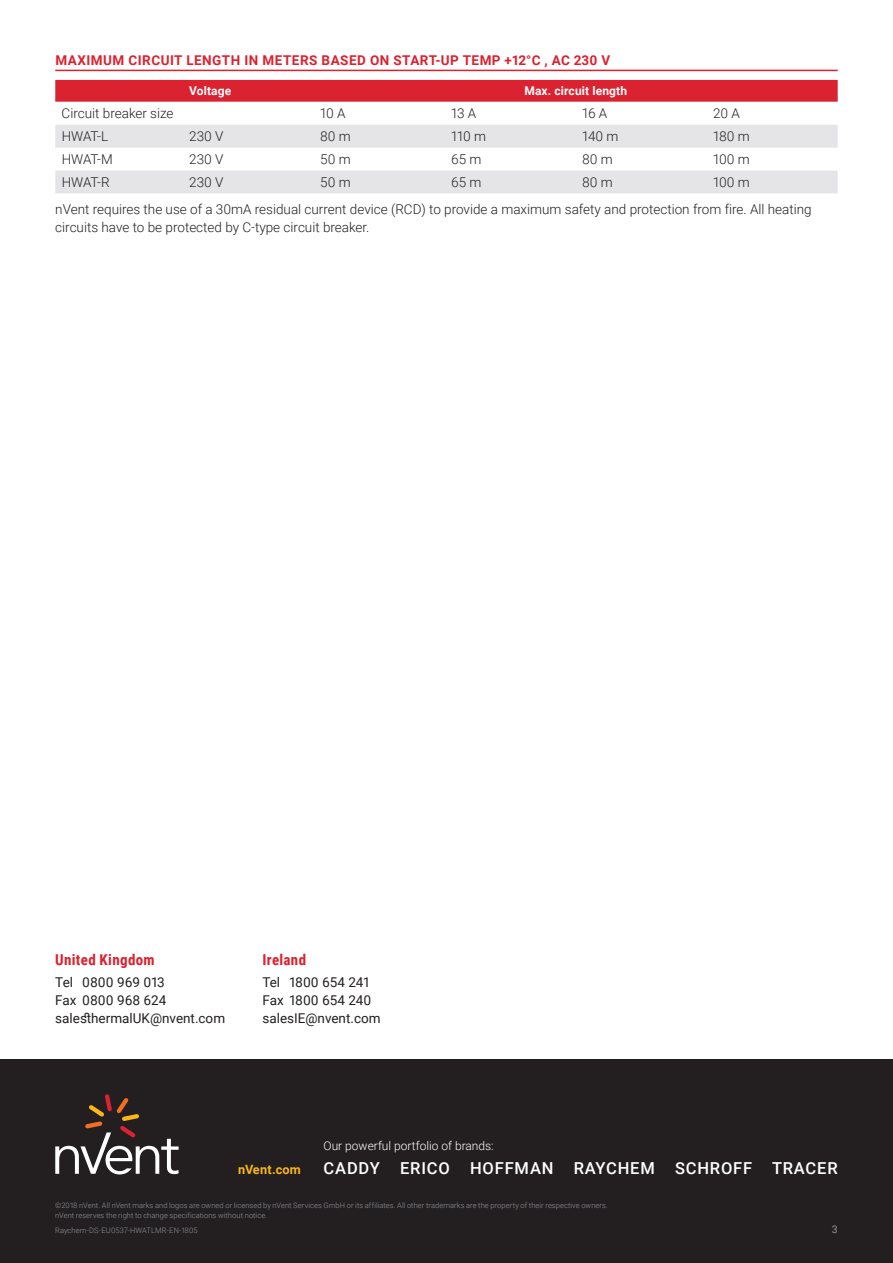
<style>
.page{position:relative;width:893px;height:1263px;background:#fff}
.page>*{position:absolute;margin:0;border:0;box-sizing:border-box;transform-origin:0 0}
.t1{font:500 16.5px "Roboto";letter-spacing:.05em;color:#fff}
.t2{font:700 15px "Roboto Condensed";letter-spacing:.02em;color:#db2230}
.t3{font:300 13.5px/26.8px "Roboto";color:#231f20}
.t4{font:13.5px/18px "Roboto";color:#231f20}
.t5{font:700 13.5px "Roboto";letter-spacing:.035em;color:#db2230}
.t6{font:700 12.75px "Roboto";letter-spacing:.015em;color:#fcb615}
.t7{font:300 12px "Roboto";color:#fff}
.t8{font:700 12px "Roboto";letter-spacing:.01em;color:#fff}
.t9{font:10.5px "Roboto";color:#8f959e}
.t10{font:300 7.5px/10.5px "Roboto";letter-spacing:.01em;color:#8f959e}
</style>
<div class="page">
<div style="left:0;top:1059px;width:893px;height:204px;background:#231f20"></div>
<svg style="left:55px;top:1094px;width:124px;height:80px"></svg>
<hr style="left:55px;top:70px;width:783px;height:1px;background:#db2230">
<div style="left:55px;top:80px;width:783px;height:22px;background:#db2230"></div>
<svg style="left:55px;top:125px;width:783px;height:68px;fill:#e5e5e8"></svg>
<p class="t5" style="left:56px;top:51px;width:556px">MAXIMUM CIRCUIT LENGTH IN METERS BASED ON START-UP TEMP +12°C , AC 230 V</p>
<p class="t8" style="left:189px;top:83px;width:44px">Voltage</p>
<p class="t8" style="left:524px;top:83px;width:104px">Max. circuit length</p>
<p class="t3" style="left:62px;top:100px;width:113px">Circuit breaker size</p>
<p class="t3" style="left:320px;top:100px;width:27px">10 A</p>
<p class="t3" style="left:451px;top:100px;width:27px">13 A</p>
<p class="t3" style="left:582px;top:100px;width:27px">16 A</p>
<p class="t3" style="left:713px;top:100px;width:28px">20 A</p>
<p class="t3" style="left:62px;top:123px;width:48px">HWAT-L</p>
<p class="t3" style="left:189px;top:123px;width:36px">230 V</p>
<p class="t3" style="left:320px;top:123px;width:32px">80 m</p>
<p class="t3" style="left:451px;top:123px;width:36px">110 m</p>
<p class="t3" style="left:582px;top:123px;width:38px">140 m</p>
<p class="t3" style="left:713px;top:123px;width:38px">180 m</p>
<p class="t3" style="left:62px;top:145px;width:53px">HWAT-M</p>
<p class="t3" style="left:189px;top:145px;width:36px">230 V</p>
<p class="t3" style="left:320px;top:145px;width:32px">50 m</p>
<p class="t3" style="left:451px;top:145px;width:32px">65 m</p>
<p class="t3" style="left:582px;top:145px;width:32px">80 m</p>
<p class="t3" style="left:713px;top:145px;width:38px">100 m</p>
<p class="t3" style="left:62px;top:168px;width:49px">HWAT-R</p>
<p class="t3" style="left:189px;top:168px;width:36px">230 V</p>
<p class="t3" style="left:320px;top:168px;width:32px">50 m</p>
<p class="t3" style="left:451px;top:168px;width:32px">65 m</p>
<p class="t3" style="left:582px;top:168px;width:32px">80 m</p>
<p class="t3" style="left:55px;top:168px;width:758px;text-indent:658px">100 m<br>nVent requires the use of a 30mA residual current device (RCD) to provide a maximum safety and protection from fire. All heating</p>
<p class="t3" style="left:55px;top:213px;width:316px">circuits have to be protected by C-type circuit breaker.</p>
<p class="t2" style="left:55px;top:949px;width:101px">United Kingdom</p>
<p class="t4" style="left:55px;top:973px;width:171px">Tel 0800 969 013<br>Fax 0800 968 624 salesthermalUK@nvent.com</p>
<p class="t2" style="left:262px;top:949px;width:45px">Ireland</p>
<p class="t4" style="left:262px;top:973px;width:120px">Tel 1800 654 241<br>Fax 1800 654 240 salesIE@nvent.com</p>
<p class="t7" style="left:324px;top:1137px;width:172px">Our powerful portfolio of brands:</p>
<p class="t6" style="left:238px;top:1160px;width:64px">nVent.com</p>
<p class="t1" style="left:324px;top:1156px;width:516px">CADDY ERICO HOFFMAN RAYCHEM SCHROFF TRACER</p>
<p class="t10" style="left:55px;top:1200px;width:554px">©2018 nVent. All nVent marks and logos are owned or licensed by nVent Services GmbH or its affiliates. All other trademarks are the property of their respective owners. nVent reserves the right to change specifications without notice.</p>
<p class="t10" style="left:55px;top:1225px;width:144px">Raychem-DS-EU0537-HWATLMR-EN-1805</p>
<p class="t9" style="left:832px;top:1222px;width:7px">3</p>
</div>
